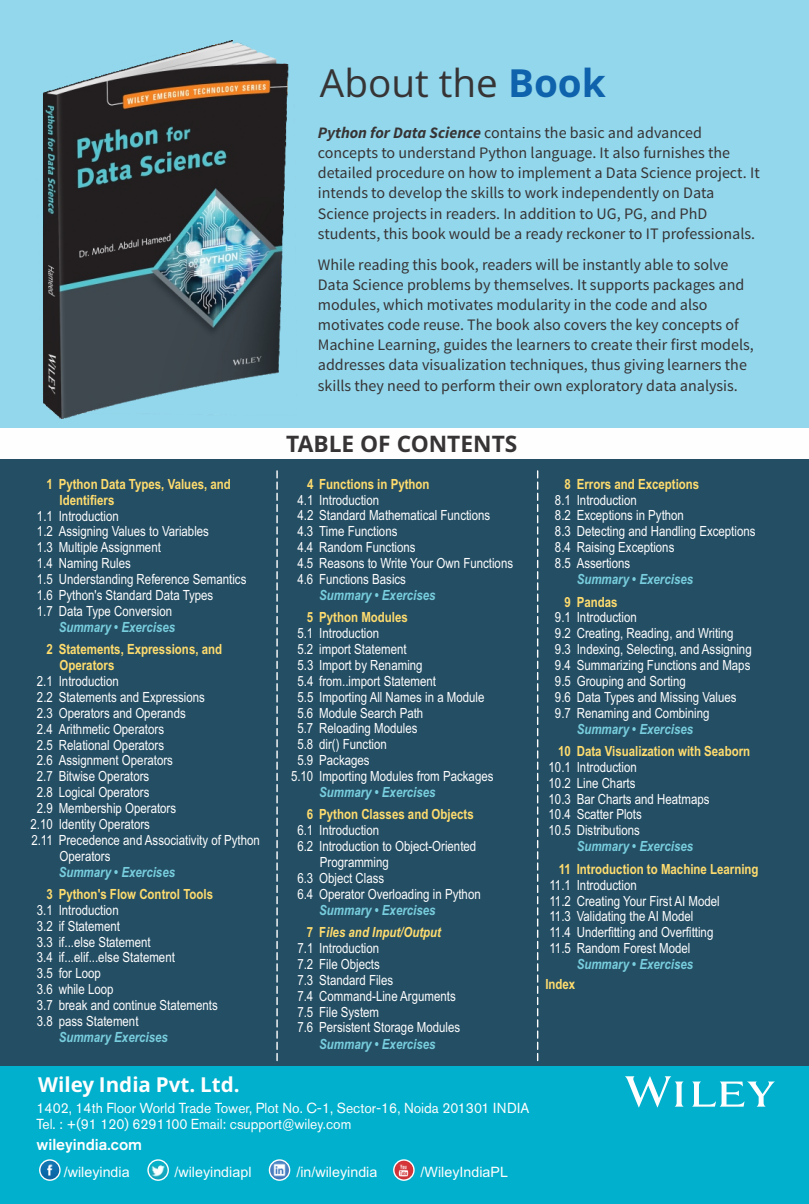
<style>
.page{position:relative;width:809px;height:1204px;background:#fff}
.page>*{position:absolute;margin:0;border:0;box-sizing:border-box;transform-origin:0 0}
.t1{font:38.6px "Open Sans";color:#373435}
.t2{font:700 22.8px "Open Sans";color:#373435}
.t3{font:700 20.6px "Open Sans";color:#fefefe}
.t4{font:16px/20.2px "Source Sans Pro";color:#373435}
.t5{font:500 15.8px "Akzidenz Grotesk Std";color:#fefefe}
.t6{font:14.4px/16.8px "Akzidenz Grotesk Std";color:#fefefe;scale:.96 1}
.t7{font:14.2px "Arial";color:#fefefe}
.t8{font:14px/15.8px "Arial Narrow";color:#fefefe}
.t9{font:700 14px/16px "Arial Narrow";color:#ffdc6e}
.t10{font:italic 700 14px "Arial Narrow";color:#78cede}
.t11{font:italic 700 14px "Arial Narrow";color:#ffdc6e}
.s1{font-weight:700;color:#0f62ac}
.s2{font-weight:700;font-style:italic}
.s3{font-style:normal}
</style>
<div class="page">
<div style="left:0;top:459px;width:808px;height:607px;background:#244e64"></div>
<div style="left:0;top:1066px;width:808px;height:138px;background:#00b0cd"></div>
<svg style="left:625px;top:1076px;width:149px;height:31px"></svg>
<img style="left:40px;top:1160px;width:20px;height:20px;border-radius:50%">
<div style="left:39px;top:1159px;width:22px;height:21px;border:1px solid #fefefe;border-radius:50%"></div>
<img style="left:148px;top:1160px;width:20px;height:20px;border-radius:50%">
<div style="left:147px;top:1159px;width:22px;height:21px;border:1px solid #fefefe;border-radius:50%"></div>
<img style="left:269px;top:1160px;width:20px;height:20px;border-radius:50%">
<div style="left:269px;top:1159px;width:21px;height:21px;border:1px solid #fefefe;border-radius:50%"></div>
<img style="left:394px;top:1160px;width:20px;height:20px;border-radius:50%">
<div style="left:393px;top:1159px;width:21px;height:21px;border:1px solid #fefefe;border-radius:50%"></div>
<div style="left:0;top:0;width:808px;height:436px;background:#93d7ec"></div>
<div style="left:0;top:428px;width:808px;height:30px;background:#fefefe"></div>
<svg style="left:276px;top:471px;width:2px;height:590px"></svg>
<svg style="left:537px;top:471px;width:1px;height:590px"></svg>
<img style="left:43px;top:40px;width:246px;height:379px">
<h1 class="t1" style="left:320px;top:67px;width:287px">About the <span class="s1">Book</span></h1>
<p class="t4" style="left:318px;top:124px;width:443px"><span class="s2">Python for Data Science</span> contains the basic and advanced concepts to understand Python language. It also furnishes the detailed procedure on how to implement a Data Science project. It intends to develop the skills to work independently on Data Science projects in readers. In addition to UG, PG, and PhD students, this book would be a ready reckoner to IT professionals.</p>
<p class="t4" style="left:318px;top:256px;width:437px">While reading this book, readers will be instantly able to solve Data Science problems by themselves. It supports packages and modules, which motivates modularity in the code and also motivates code reuse. The book also covers the key concepts of Machine Learning, guides the learners to create their first models, addresses data visualization techniques, thus giving learners the skills they need to perform their own exploratory data analysis.</p>
<p class="t9" style="left:59px;top:477px;width:173px;text-indent:-13px">1 Python Data Types, Values, and<br>Identifiers</p>
<p class="t8" style="left:37px;top:541px;width:125px">1.3 Multiple Assignment</p>
<p class="t8" style="left:37px;top:509px;width:83px">1.1 Introduction</p>
<p class="t8" style="left:37px;top:525px;width:173px">1.2 Assigning Values to Variables</p>
<p class="t8" style="left:37px;top:556px;width:95px">1.4 Naming Rules</p>
<p class="t8" style="left:37px;top:572px;width:211px">1.5 Understanding Reference Semantics</p>
<p class="t8" style="left:37px;top:588px;width:178px">1.6 Python's Standard Data Types</p>
<p class="t8" style="left:37px;top:604px;width:137px">1.7 Data Type Conversion</p>
<p class="t10" style="left:59px;top:621px;width:118px">Summary • Exercises</p>
<p class="t9" style="left:59px;top:642px;width:164px;text-indent:-13px">2 Statements, Expressions, and<br>Operators</p>
<p class="t8" style="left:37px;top:674px;width:83px">2.1 Introduction</p>
<p class="t8" style="left:37px;top:690px;width:169px">2.2 Statements and Expressions</p>
<p class="t8" style="left:37px;top:706px;width:150px">2.3 Operators and Operands<br>2.4 Arithmetic Operators<br>2.5 Relational Operators</p>
<p class="t8" style="left:37px;top:769px;width:114px">2.7 Bitwise Operators<br>2.8 Logical Operators</p>
<p class="t8" style="left:31px;top:817px;width:121px">2.10 Identity Operators</p>
<p class="t8" style="left:31px;top:833px;width:230px">2.11 Precedence and Associativity of Python</p>
<p class="t8" style="left:59px;top:849px;width:53px">Operators</p>
<p class="t10" style="left:59px;top:866px;width:118px">Summary • Exercises</p>
<p class="t9" style="left:46px;top:887px;width:168px">3 Python's Flow Control Tools</p>
<p class="t8" style="left:37px;top:903px;width:85px">3.1 Introduction<br>3.2 if Statement</p>
<p class="t8" style="left:37px;top:754px;width:138px">2.6 Assignment Operators</p>
<p class="t8" style="left:37px;top:801px;width:141px">2.9 Membership Operators</p>
<p class="t8" style="left:37px;top:935px;width:115px">3.3 if...else Statement</p>
<p class="t8" style="left:37px;top:951px;width:139px">3.4 if...elif...else Statement</p>
<p class="t8" style="left:37px;top:966px;width:65px">3.5 for Loop</p>
<p class="t8" style="left:37px;top:982px;width:78px">3.6 while Loop</p>
<p class="t8" style="left:37px;top:998px;width:182px">3.7 break and continue Statements</p>
<p class="t8" style="left:37px;top:1014px;width:103px">3.8 pass Statement</p>
<p class="t10" style="left:59px;top:1031px;width:111px">Summary Exercises</p>
<h3 class="t3" style="left:38px;top:1076px;width:203px">Wiley India Pvt. Ltd.</h3>
<h2 class="t2" style="left:286px;top:434px;width:233px">TABLE OF CONTENTS</h2>
<p class="t9" style="left:307px;top:477px;width:124px">4 Functions in Python</p>
<p class="t8" style="left:297px;top:493px;width:83px">4.1 Introduction</p>
<p class="t8" style="left:297px;top:509px;width:194px">4.2 Standard Mathematical Functions<br>4.3 Time Functions<br>4.4 Random Functions</p>
<p class="t8" style="left:297px;top:556px;width:217px">4.5 Reasons to Write Your Own Functions</p>
<p class="t8" style="left:297px;top:572px;width:110px">4.6 Functions Basics</p>
<p class="t10" style="left:319px;top:590px;width:118px">Summary • Exercises</p>
<p class="t9" style="left:307px;top:611px;width:102px">5 Python Modules</p>
<p class="t8" style="left:297px;top:642px;width:111px">5.2 import Statement</p>
<p class="t8" style="left:297px;top:626px;width:83px">5.1 Introduction</p>
<p class="t8" style="left:297px;top:658px;width:189px">5.3 Import by Renaming<br>5.4 from..import Statement<br>5.5 Importing All Names in a Module</p>
<p class="t8" style="left:297px;top:706px;width:127px">5.6 Module Search Path</p>
<p class="t8" style="left:297px;top:722px;width:122px">5.7 Reloading Modules</p>
<p class="t8" style="left:297px;top:753px;width:74px">5.9 Packages</p>
<p class="t8" style="left:297px;top:737px;width:91px">5.8 dir() Function</p>
<p class="t8" style="left:291px;top:769px;width:204px">5.10 Importing Modules from Packages</p>
<p class="t10" style="left:319px;top:787px;width:118px">Summary • Exercises</p>
<p class="t9" style="left:307px;top:808px;width:168px">6 Python Classes and Objects</p>
<p class="t8" style="left:297px;top:823px;width:83px">6.1 Introduction</p>
<p class="t8" style="left:297px;top:871px;width:88px">6.3 Object Class</p>
<p class="t8" style="left:320px;top:839px;width:158px;text-indent:-23px">6.2 Introduction to Object-Oriented<br>Programming</p>
<p class="t8" style="left:297px;top:887px;width:185px">6.4 Operator Overloading in Python</p>
<p class="t10" style="left:319px;top:904px;width:118px">Summary • Exercises</p>
<p class="t11" style="left:307px;top:927px;width:136px"><span class="s3">7 F</span>iles and Input/Output</p>
<p class="t8" style="left:297px;top:957px;width:164px">7.2 File Objects<br>7.3 Standard Files<br>7.4 Command-Line Arguments<br>7.5 File System<br>7.6 Persistent Storage Modules</p>
<p class="t8" style="left:297px;top:941px;width:83px">7.1 Introduction</p>
<p class="t10" style="left:319px;top:1038px;width:118px">Summary • Exercises</p>
<p class="t6" style="left:36px;top:1100px;width:515px">1402, 14th Floor World Trade Tower, Plot No. C-1, Sector-16, Noida 201301 INDIA<br>Tel. : +(91 120) 6291100 Email: csupport@wiley.com</p>
<p class="t5" style="left:36px;top:1137px;width:107px">wileyindia.com</p>
<p class="t7" style="left:64px;top:1166px;width:67px">/wileyindia</p>
<p class="t7" style="left:174px;top:1166px;width:78px">/wileyindiapl</p>
<p class="t7" style="left:296px;top:1166px;width:82px">/in/wileyindia</p>
<p class="t7" style="left:420px;top:1166px;width:89px">/WileyIndiaPL</p>
<p class="t9" style="left:564px;top:477px;width:136px">8 Errors and Exceptions</p>
<p class="t8" style="left:555px;top:493px;width:83px">8.1 Introduction</p>
<p class="t8" style="left:555px;top:525px;width:202px">8.3 Detecting and Handling Exceptions</p>
<p class="t8" style="left:555px;top:556px;width:77px">8.5 Assertions</p>
<p class="t10" style="left:576px;top:574px;width:118px">Summary • Exercises</p>
<p class="t9" style="left:564px;top:595px;width:55px">9 Pandas</p>
<p class="t8" style="left:555px;top:611px;width:83px">9.1 Introduction</p>
<p class="t8" style="left:555px;top:642px;width:198px">9.3 Indexing, Selecting, and Assigning<br>9.4 Summarizing Functions and Maps<br>9.5 Grouping and Sorting<br>9.6 Data Types and Missing Values<br>9.7 Renaming and Combining</p>
<p class="t10" style="left:576px;top:723px;width:118px">Summary • Exercises</p>
<p class="t8" style="left:548px;top:760px;width:90px">10.1 Introduction</p>
<p class="t8" style="left:555px;top:509px;width:131px">8.2 Exceptions in Python</p>
<p class="t8" style="left:555px;top:540px;width:121px">8.4 Raising Exceptions</p>
<p class="t8" style="left:555px;top:626px;width:180px">9.2 Creating, Reading, and Writing</p>
<p class="t9" style="left:558px;top:744px;width:193px">10 Data Visualization with Seaborn</p>
<p class="t8" style="left:548px;top:776px;width:88px">10.2 Line Charts</p>
<p class="t8" style="left:548px;top:808px;width:95px">10.4 Scatter Plots</p>
<p class="t8" style="left:548px;top:792px;width:162px">10.3 Bar Charts and Heatmaps</p>
<p class="t8" style="left:548px;top:823px;width:93px">10.5 Distributions</p>
<p class="t10" style="left:576px;top:841px;width:118px">Summary • Exercises</p>
<p class="t9" style="left:558px;top:862px;width:201px">11 Introduction to Machine Learning</p>
<p class="t8" style="left:549px;top:878px;width:89px">11.1 Introduction</p>
<p class="t8" style="left:549px;top:894px;width:172px">11.2 Creating Your First AI Model</p>
<p class="t8" style="left:549px;top:910px;width:145px">11.3 Validating the AI Model</p>
<p class="t8" style="left:549px;top:925px;width:165px">11.4 Underfitting and Overfitting</p>
<p class="t8" style="left:549px;top:941px;width:142px">11.5 Random Forest Model</p>
<p class="t10" style="left:576px;top:959px;width:118px">Summary • Exercises</p>
<p class="t9" style="left:545px;top:977px;width:31px">Index</p>
</div>
